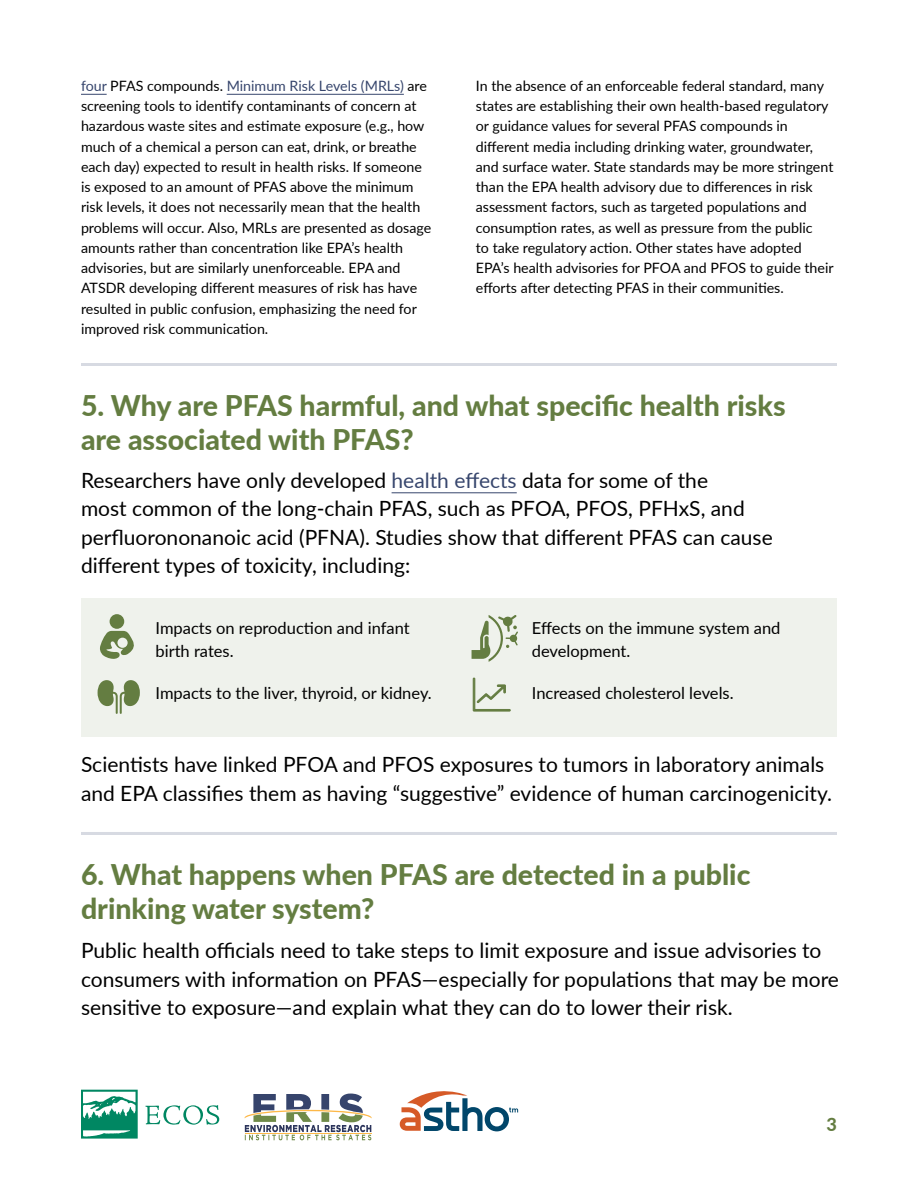
<style>
.page{position:relative;width:918px;height:1188px;background:#fff}
.page>*{position:absolute;margin:0;border:0;box-sizing:border-box;transform-origin:0 0}
.t1{font:800 28.5px/34.2px "Lato";color:#647d41}
.t2{font:21px/28.5px "Lato";color:#000}
.t3{font:800 18px "Lato";color:#647d41}
.t4{font:16.5px/22.5px "Lato";color:#000}
.t5{font:14.25px/20.2px "Lato";color:#000}
.s1{color:#37466d}
</style>
<div class="page">
<svg style="left:245px;top:1094px;width:127px;height:46px"></svg>
<hr style="left:245px;top:1133px;width:126px;height:1px;background:#fdb848">
<svg style="left:400px;top:1091px;width:118px;height:40px"></svg>
<svg style="left:81px;top:1090px;width:57px;height:49px"></svg>
<svg style="left:145px;top:1105px;width:74px;height:20px"></svg>
<div style="left:81px;top:598px;width:756px;height:138px;background:#eff2ec"></div>
<svg style="left:81px;top:94px;width:26px;height:1px"></svg>
<hr style="left:227px;top:94px;width:177px;height:1px;background:#37466d">
<hr style="left:81px;top:363px;width:756px;height:3px;background:#d7dae2">
<hr style="left:81px;top:832px;width:756px;height:3px;background:#d7dae2">
<hr style="left:392px;top:492px;width:125px;height:1px;background:#37466d">
<div style="left:110px;top:614px;width:14px;height:15px;background:#647d41;border-radius:50%"></div>
<svg style="left:100px;top:631px;width:34px;height:28px"></svg>
<svg style="left:472px;top:615px;width:46px;height:47px"></svg>
<svg style="left:98px;top:680px;width:42px;height:34px"></svg>
<svg style="left:472px;top:677px;width:39px;height:35px"></svg>
<p class="t5" style="left:81px;top:75px;width:352px"><span class="s1">four</span> PFAS compounds. <span class="s1">Minimum Risk Levels (MRLs)</span> are screening tools to identify contaminants of concern at hazardous waste sites and estimate exposure (e.g., how much of a chemical a person can eat, drink, or breathe each day) expected to result in health risks. If someone is exposed to an amount of PFAS above the minimum risk levels, it does not necessarily mean that the health problems will occur. Also, MRLs are presented as dosage amounts rather than concentration like EPA’s health advisories, but are similarly unenforceable. EPA and ATSDR developing different measures of risk has have resulted in public confusion, emphasizing the need for improved risk communication.</p>
<p class="t5" style="left:476px;top:75px;width:359px">In the absence of an enforceable federal standard, many states are establishing their own health-based regulatory or guidance values for several PFAS compounds in different media including drinking water, groundwater, and surface water. State standards may be more stringent than the EPA health advisory due to differences in risk assessment factors, such as targeted populations and consumption rates, as well as pressure from the public<br>to take regulatory action. Other states have adopted EPA’s health advisories for PFOA and PFOS to guide their efforts after detecting PFAS in their communities.</p>
<h1 class="t1" style="left:81px;top:387px;width:706px">5. Why are PFAS harmful, and what specific health risks are associated with PFAS?</h1>
<p class="t2" style="left:81px;top:465px;width:693px">Researchers have only developed <span class="s1">health effects</span> data for some of the<br>most common of the long-chain PFAS, such as PFOA, PFOS, PFHxS, and perfluorononanoic acid (PFNA). Studies show that different PFAS can cause different types of toxicity, including:</p>
<p class="t4" style="left:156px;top:616px;width:256px">Impacts on reproduction and infant birth rates.</p>
<p class="t4" style="left:156px;top:681px;width:278px">Impacts to the liver, thyroid, or kidney.</p>
<p class="t4" style="left:532px;top:616px;width:250px">Effects on the immune system and development.</p>
<p class="t4" style="left:532px;top:681px;width:203px">Increased cholesterol levels.</p>
<h2 class="t2" style="left:81px;top:749px;width:753px">Scientists have linked PFOA and PFOS exposures to tumors in laboratory animals and EPA classifies them as having “suggestive” evidence of human carcinogenicity.</h2>
<h1 class="t1" style="left:81px;top:856px;width:671px">6. What happens when PFAS are detected in a public drinking water system?</h1>
<h2 class="t2" style="left:81px;top:936px;width:759px">Public health officials need to take steps to limit exposure and issue advisories to consumers with information on PFAS—especially for populations that may be more sensitive to exposure—and explain what they can do to lower their risk.</h2>
<p class="t3" style="left:827px;top:1111px;width:12px">3</p>
</div>
